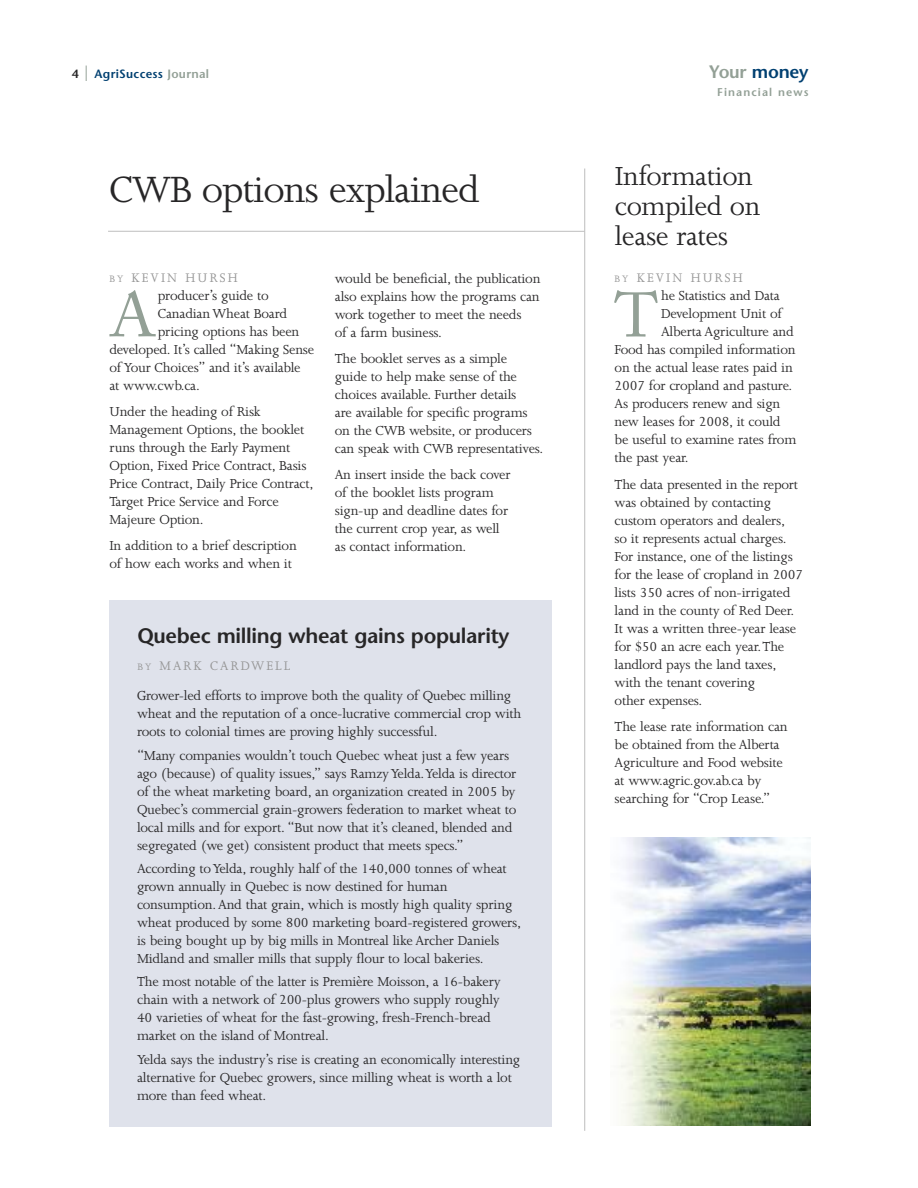
<style>
.page{position:relative;width:918px;height:1188px;background:#fff}
.page>*{position:absolute;margin:0;border:0;box-sizing:border-box;transform-origin:0 0}
.t1{font:62.25px "Adobe Caslon";color:#93a096}
.t2{font:42px "Joanna";letter-spacing:-.025em;color:#272627}
.t3{font:30px/30px "Joanna";letter-spacing:-.015em;color:#272627}
.t4{font:600 21px "Stone Sans";letter-spacing:-.015em;color:#272627}
.t5{font:600 18px "Stone Sans";letter-spacing:-.015em;color:#004071}
.t6{font:15px/18px "Joanna";letter-spacing:-.015em;color:#272627}
.t7{font:14.25px "Joanna";letter-spacing:.15em;color:#939393}
.t8{font:600 12px "Stone Sans";letter-spacing:.025em;color:#004071}
.t9{font:600 11.25px "Stone Sans";letter-spacing:.1em;color:#93a096}
.s1{color:#272627}
.s2{font-size:21px;color:#93a096}
.s3{color:#93a096}
.s4{font-size:10.65px}
.s5{font-family:"Garamond";font-weight:300;font-size:14.25px}
</style>
<div class="page">
<img style="left:616px;top:838px;width:195px;height:288px">
<hr style="left:108px;top:231px;width:477px;height:1px;background:#bebebe">
<hr style="left:584px;top:169px;width:1px;height:962px;background:#bebebe">
<div style="left:109px;top:600px;width:443px;height:527px;background:#dfe2eb"></div>
<p class="t8" style="left:72px;top:69px;width:139px"><span class="s1">4</span> <span class="s2">|</span> AgriSuccess <span class="s3">Journal</span></p>
<p class="t5" style="left:709px;top:65px;width:101px"><span class="s3">Your</span> money</p>
<p class="t9" style="left:717px;top:88px;width:93px">Financial news</p>
<h2 class="t2" style="left:110px;top:174px;width:371px">CWB options explained</h2>
<p class="t7" style="left:110px;top:273px;width:130px"><span class="s4">BY</span> KEVIN HURSH</p>
<h1 class="t1" style="left:110px;top:292px;width:48px">A</h1>
<p class="t6" style="left:158px;top:288px;width:112px">producer’s guide to</p>
<p class="t6" style="left:158px;top:306px;width:131px">Canadian Wheat Board</p>
<p class="t6" style="left:158px;top:324px;width:143px">pricing options has been</p>
<p class="t6" style="left:109px;top:342px;width:206px">developed. It’s called “Making Sense</p>
<p class="t6" style="left:109px;top:360px;width:193px">of Your Choices” and it’s available</p>
<p class="t6" style="left:109px;top:378px;width:92px">at www.cwb.ca.</p>
<p class="t6" style="left:109px;top:404px;width:206px">Under the heading of Risk<br>Management Options, the booklet runs through the Early Payment<br>Option, Fixed Price Contract, Basis<br>Price Contract, Daily Price Contract,<br>Target Price Service and Force<br>Majeure Option.</p>
<p class="t6" style="left:109px;top:538px;width:189px">In addition to a brief description of how each works and when it</p>
<p class="t6" style="left:335px;top:271px;width:207px">would be beneficial, the publication also explains how the programs can work together to meet the needs<br>of a farm business.</p>
<p class="t6" style="left:335px;top:351px;width:210px">The booklet serves as a simple guide to help make sense of the choices available. Further details<br>are available for specific programs on the CWB website, or producers can speak with CWB representatives.</p>
<p class="t6" style="left:335px;top:467px;width:177px">An insert inside the back cover of the booklet lists program sign-up and deadline dates for the current crop year, as well as contact information.</p>
<h3 class="t4" style="left:137px;top:627px;width:374px">Quebec milling wheat gains popularity</h3>
<p class="t7" style="left:137px;top:660px;width:154px"><span class="s4">BY</span> MARK CARDWELL</p>
<p class="t6" style="left:137px;top:688px;width:386px">Grower-led efforts to improve both the quality of Quebec milling wheat and the reputation of a once-lucrative commercial crop with roots to colonial times are proving highly successful.</p>
<p class="t6" style="left:137px;top:747px;width:381px">“Many companies wouldn’t touch Quebec wheat just a few years ago (because) of quality issues,” says RamzyYelda.Yelda is director of the wheat marketing board, an organization created in 2005 by Quebec’s commercial grain-growers federation to market wheat to local mills and for export. “But now that it’s cleaned, blended and segregated (we get) consistent product that meets specs.”</p>
<p class="t6" style="left:137px;top:861px;width:386px">According toYelda, roughly half of the 140,000 tonnes of wheat grown annually in Quebec is now destined for human consumption. And that grain, which is mostly high quality spring wheat produced by some 800 marketing board-registered growers, is being bought up by big mills in Montreal like Archer Daniels Midland and smaller mills that supply flour to local bakeries.</p>
<p class="t6" style="left:137px;top:974px;width:365px">The most notable of the latter is Première Moisson, a 16-bakery chain with a network of 200-plus growers who supply roughly 40 varieties of wheat for the fast-growing, fresh-French-bread market on the island of Montreal.</p>
<p class="t6" style="left:137px;top:1052px;width:385px">Yelda says the industry’s rise is creating an economically interesting alternative for Quebec growers, since milling wheat is worth a lot more than feed wheat.</p>
<h3 class="t3" style="left:615px;top:164px;width:147px">Information compiled on lease rates</h3>
<p class="t7" style="left:615px;top:273px;width:130px"><span class="s4">BY</span> KEVIN HURSH</p>
<h1 class="t1" style="left:615px;top:292px;width:45px">T</h1>
<p class="t6" style="left:661px;top:288px;width:120px">he Statistics and Data</p>
<p class="t6" style="left:661px;top:306px;width:122px">Development Unit of</p>
<p class="t6" style="left:661px;top:324px;width:134px">Alberta Agriculture and</p>
<p class="t6" style="left:615px;top:342px;width:182px">Food has compiled information</p>
<p class="t6" style="left:615px;top:360px;width:180px">on the actual lease rates paid in</p>
<p class="t6" style="left:615px;top:378px;width:179px">2007 for cropland and pasture.</p>
<p class="t6" style="left:615px;top:396px;width:167px">As producers renew and sign</p>
<p class="t6" style="left:615px;top:414px;width:167px">new leases for 2008, it could</p>
<p class="t6" style="left:615px;top:432px;width:183px">be useful to examine rates from</p>
<p class="t6" style="left:615px;top:450px;width:75px">the past year.</p>
<p class="t6" style="left:615px;top:476px;width:190px">The data presented in the report was obtained by contacting custom operators and dealers,<br>so it represents actual charges.<br>For instance, one of the listings for the lease of cropland in 2007 lists 350 acres of non-irrigated land in the county of Red Deer.<br>It was a written three-year lease for <span class="s5">$</span>50 an acre each year.The landlord pays the land taxes, with the tenant covering<br>other expenses.</p>
<p class="t6" style="left:615px;top:718px;width:175px">The lease rate information can be obtained from the Alberta<br>Agriculture and Food website at www.agric.gov.ab.ca by searching for “Crop Lease.”</p>
</div>
